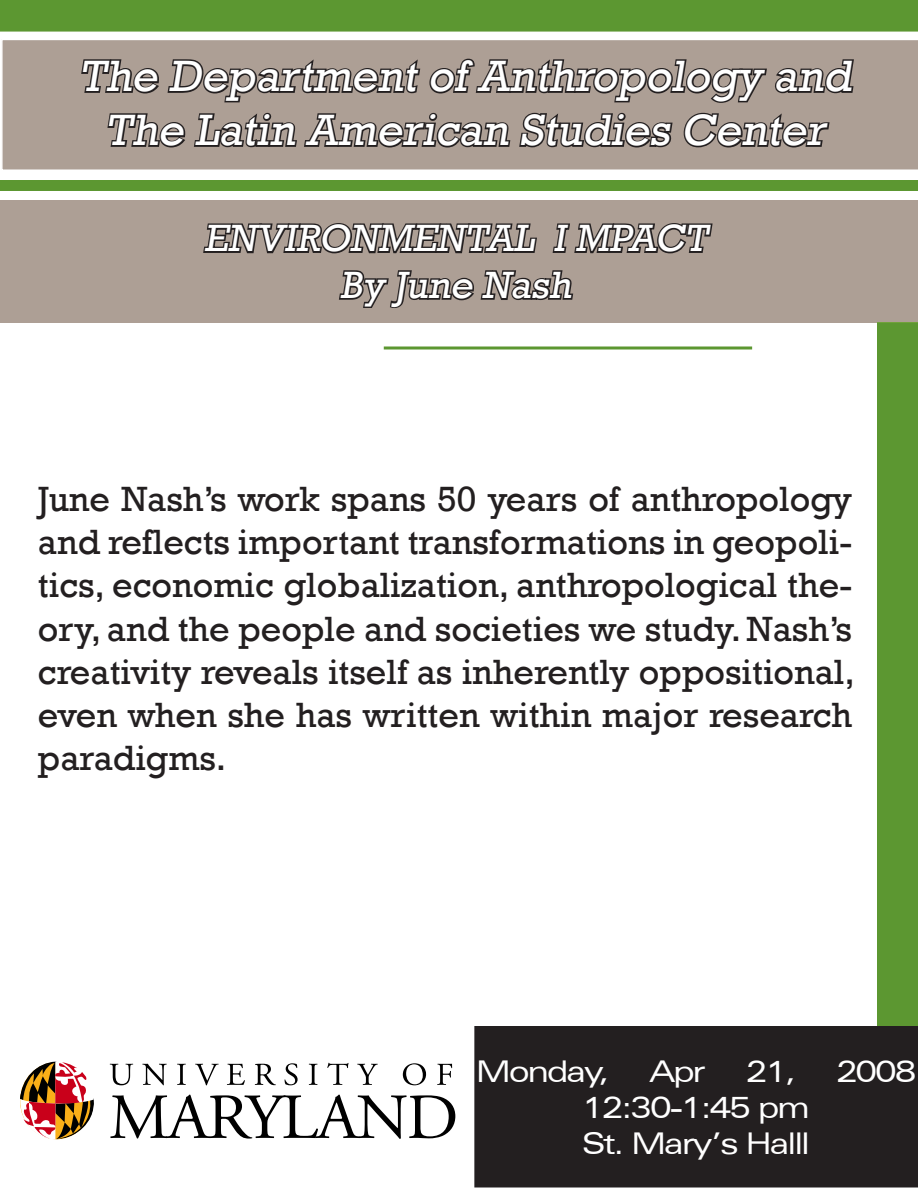
<style>
.page{position:relative;width:918px;height:1188px;background:#fff}
.page>*{position:absolute;margin:0;border:0;box-sizing:border-box;transform-origin:0 0}
.t1{font:italic 45px/54px "Rockwell";color:#fff;text-align:center}
.t2{font:italic 39px "Rockwell";color:#fff}
.t3{font:36px/43.2px "Rockwell";color:#231f20;text-align:justify}
.t4{font:expanded 30px "Zurich BT";letter-spacing:-.07em;color:#fff}
</style>
<div class="page">
<svg style="left:384px;top:346px;width:368px;height:4px"></svg>
<div style="left:0;top:0;width:918px;height:31px;background:#5c9731"></div>
<div style="left:0;top:0;width:918px;height:32px;border:2px solid #5c9731"></div>
<div style="left:877px;top:322px;width:41px;height:740px;background:#5c9731"></div>
<div style="left:0;top:180px;width:918px;height:10px;background:#5c9731"></div>
<div style="left:475px;top:1027px;width:442px;height:160px;background:#231f20"></div>
<div style="left:474px;top:1026px;width:444px;height:162px;border:2px solid #231f20"></div>
<svg style="left:110px;top:1095px;width:345px;height:44px"></svg>
<svg style="left:110px;top:1064px;width:23px;height:21px"></svg>
<svg style="left:142px;top:1064px;width:25px;height:21px"></svg>
<svg style="left:177px;top:1064px;width:9px;height:21px"></svg>
<svg style="left:195px;top:1064px;width:24px;height:21px"></svg>
<svg style="left:227px;top:1064px;width:18px;height:21px"></svg>
<svg style="left:255px;top:1064px;width:21px;height:21px"></svg>
<svg style="left:284px;top:1063px;width:14px;height:22px"></svg>
<svg style="left:309px;top:1064px;width:9px;height:21px"></svg>
<svg style="left:327px;top:1063px;width:22px;height:22px"></svg>
<svg style="left:357px;top:1064px;width:21px;height:21px"></svg>
<svg style="left:403px;top:1063px;width:23px;height:22px"></svg>
<svg style="left:437px;top:1064px;width:15px;height:21px"></svg>
<svg style="left:20px;top:1061px;width:74px;height:78px"></svg>
<div style="left:0;top:200px;width:918px;height:122px;background:#ad9f95"></div>
<svg style="left:2px;top:40px;width:916px;height:130px"></svg>
<svg style="left:203px;top:223px;width:334px;height:31px"></svg>
<svg style="left:552px;top:223px;width:161px;height:31px"></svg>
<svg style="left:339px;top:270px;width:235px;height:38px"></svg>
<div style="left:38px;top:48px;width:855px;height:110px;background:#ad9f95"></div>
<svg style="left:81px;top:58px;width:773px;height:45px"></svg>
<svg style="left:107px;top:112px;width:566px;height:36px"></svg>
<svg style="left:683px;top:112px;width:147px;height:36px"></svg>
<p class="t1" style="left:79px;top:50px;width:782px">The Department of Anthropology and<br>The Latin American Studies Center</p>
<p class="t2" style="left:204px;top:216px;width:512px">ENVIRONMENTAL I MPACT</p>
<p class="t2" style="left:340px;top:263px;width:240px">By June Nash</p>
<p class="t3" style="left:38px;top:478px;width:818px">June Nash’s work spans 50 years of anthropology and reflects important transformations in geopoli&shy;tics, economic globalization, anthropological the&shy;ory, and the people and societies we study. Nash’s creativity reveals itself as inherently oppositional, even when she has written within major research paradigms.</p>
<p class="t4" style="left:476px;top:1054px;width:135px">Monday,</p>
<p class="t4" style="left:650px;top:1054px;width:58px">Apr</p>
<p class="t4" style="left:746px;top:1054px;width:51px">21,</p>
<p class="t4" style="left:836px;top:1054px;width:82px">2008</p>
<p class="t4" style="left:582px;top:1090px;width:230px">12:30-1:45 pm</p>
<p class="t4" style="left:582px;top:1126px;width:230px">St. Mary’s Halll</p>
</div>
